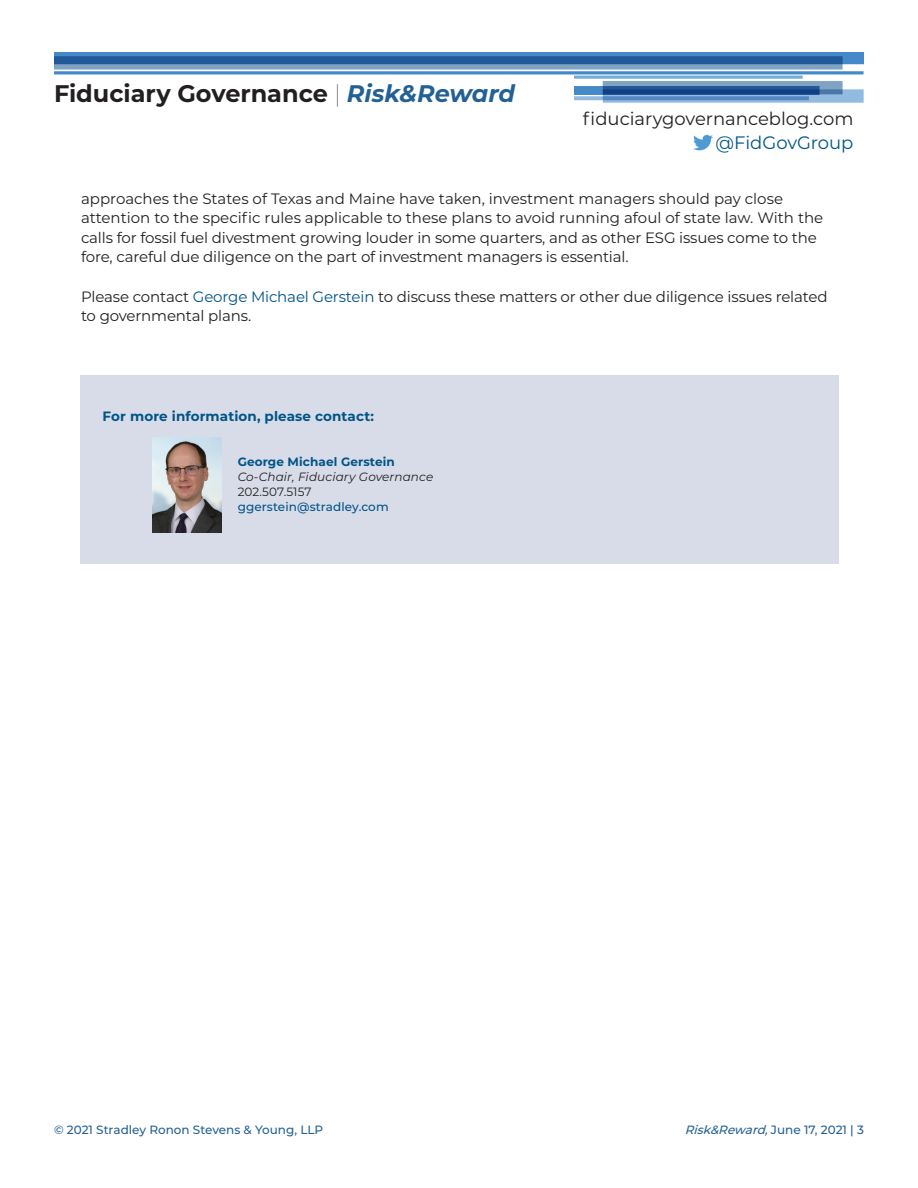
<style>
.page{position:relative;width:918px;height:1188px;background:#fff}
.page>*{position:absolute;margin:0;border:0;box-sizing:border-box;transform-origin:0 0}
.t1{font:700 24px "Montserrat";color:#231f20}
.t2{font:18px "Montserrat";color:#231f20}
.t3{font:18px "Montserrat";color:#005487}
.t4{font:15px/19.5px "Montserrat";letter-spacing:-.01em;color:#231f20}
.t5{font:700 13.5px "Montserrat";letter-spacing:.01em;color:#005487}
.t6{font:500 12px "Montserrat";color:#236194}
.t7{font:italic 12px "Montserrat";letter-spacing:.01em;color:#231f20}
.t8{font:500 12px "Montserrat";letter-spacing:.01em;color:#005487}
.t9{font:700 12px "Montserrat";letter-spacing:.01em;color:#005487}
.t10{font:12px "Montserrat";letter-spacing:.01em;color:#231f20}
.s1{font-weight:100}
.s2{font-style:italic;color:#236194}
.s3{color:#005487}
.s4{font-style:italic}
</style>
<div class="page">
<svg style="left:603px;top:94px;width:261px;height:9px"></svg>
<svg style="left:574px;top:94px;width:246px;height:1px"></svg>
<svg style="left:574px;top:96px;width:235px;height:4px"></svg>
<svg style="left:54px;top:52px;width:810px;height:42px;background:#608ebd"></svg>
<div style="left:54px;top:75px;width:520px;height:33px;background:#fff"></div>
<img style="left:694px;top:134px;width:18px;height:17px">
<div style="left:80px;top:376px;width:758px;height:188px;background:#d7dce8"></div>
<img style="left:152px;top:437px;width:70px;height:95px">
<h1 class="t1" style="left:54px;top:76px;width:463px">Fiduciary Governance <span class="s1">|</span> <span class="s2">Risk&amp;Reward</span></h1>
<p class="t2" style="left:583px;top:106px;width:272px">fiduciarygovernanceblog.com</p>
<p class="t3" style="left:716px;top:130px;width:139px">@FidGovGroup</p>
<p class="t4" style="left:81px;top:188px;width:744px">approaches the States of Texas and Maine have taken, investment managers should pay close attention to the specific rules applicable to these plans to avoid running afoul of state law. With the calls for fossil fuel divestment growing louder in some quarters, and as other ESG issues come to the fore, careful due diligence on the part of investment managers is essential.</p>
<p class="t4" style="left:81px;top:286px;width:748px">Please contact <span class="s3">George Michael Gerstein</span> to discuss these matters or other due diligence issues related to governmental plans.</p>
<p class="t5" style="left:103px;top:407px;width:273px">For more information, please contact:</p>
<p class="t9" style="left:238px;top:453px;width:159px">George Michael Gerstein</p>
<p class="t7" style="left:238px;top:469px;width:197px">Co-Chair, Fiduciary Governance</p>
<p class="t10" style="left:238px;top:484px;width:75px">202.507.5157</p>
<p class="t8" style="left:238px;top:499px;width:153px">ggerstein@stradley.com</p>
<p class="t6" style="left:54px;top:1121px;width:271px">© 2021 Stradley Ronon Stevens &amp; Young, LLP</p>
<p class="t6" style="left:685px;top:1121px;width:181px"><span class="s4">Risk&amp;Reward,</span>J u n e 1 7 , 2 0 2 1 | 3</p>
</div>
